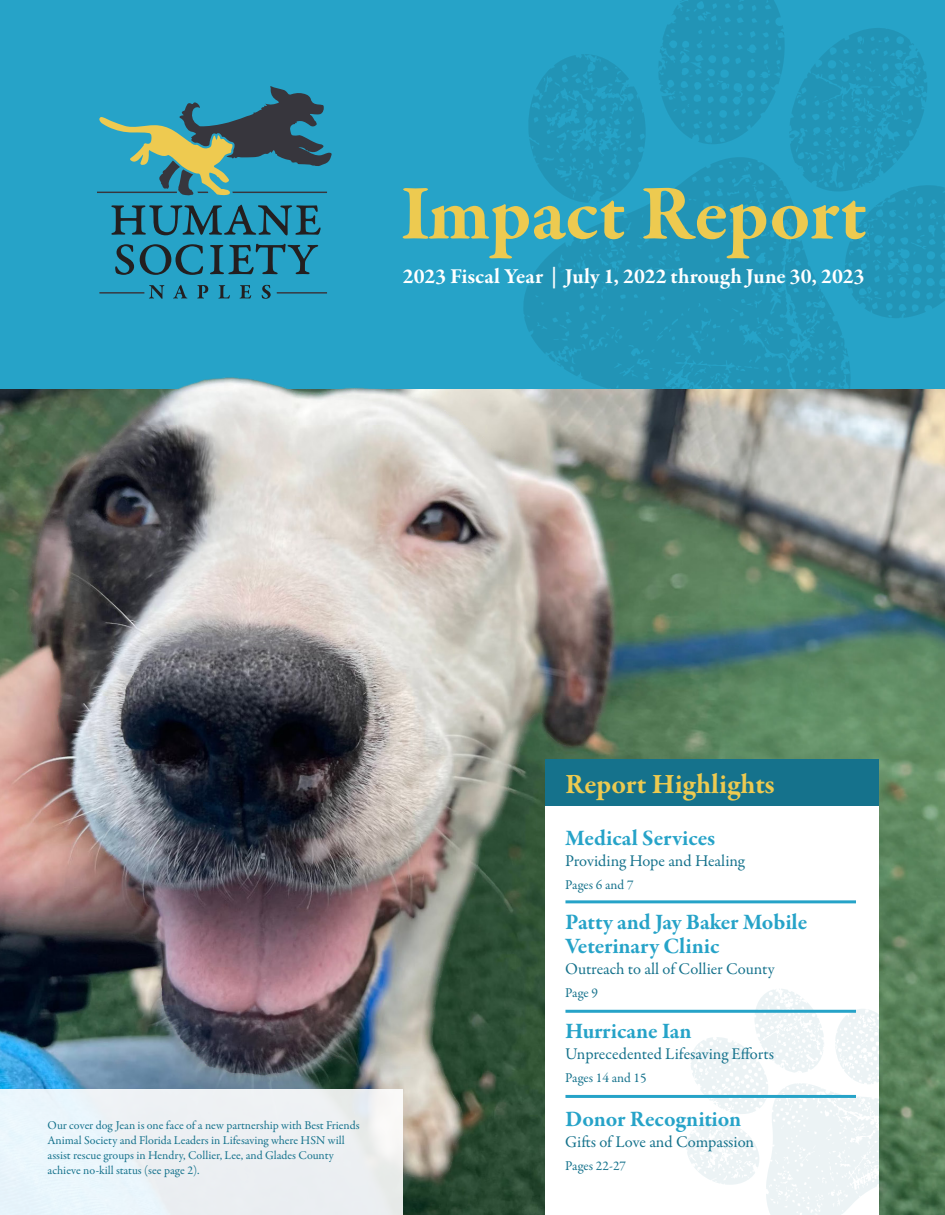
<style>
.page{position:relative;width:945px;height:1215px;background:#fff}
.page>*{position:absolute;margin:0;border:0;box-sizing:border-box;transform-origin:0 0}
.t1{font:700 79.5px "Garamond Premr Pro";letter-spacing:-.005em;color:#edca50}
.t2{font:700 28.5px "Garamond Premr Pro";letter-spacing:-.005em;color:#edca50}
.t3{font:700 22.5px/24px "Garamond Premr Pro";letter-spacing:-.005em;color:#26a3c8}
.t4{font:700 21.75px "Garamond Premr Pro";letter-spacing:-.005em;color:#fff}
.t5{font:16.5px "Garamond Premr Pro";color:#15728c}
.t6{font:13.5px "Garamond Premr Pro";color:#15728c}
.t7{font:12px/15px "Garamond Premr Pro";color:#15728c}
</style>
<div class="page">
<div style="left:0;top:0;width:945px;height:392px;background:#26a3c8"></div>
<svg style="left:523px;top:199px;width:327px;height:173px;fill:#2294b6"></svg>
<svg style="left:794px;top:334px;width:11px;height:21px"></svg>
<svg style="left:547px;top:353px;width:9px;height:9px"></svg>
<svg style="left:527px;top:54px;width:119px;height:149px"></svg>
<svg style="left:658px;top:0;width:287px;height:323px"></svg>
<img style="left:0;top:389px;width:945px;height:826px">
<svg style="left:97px;top:86px;width:235px;height:110px"></svg>
<svg style="left:277px;top:292px;width:50px;height:2px"></svg>
<svg style="left:111px;top:205px;width:210px;height:30px"></svg>
<svg style="left:115px;top:244px;width:19px;height:31px"></svg>
<svg style="left:140px;top:244px;width:63px;height:31px"></svg>
<svg style="left:210px;top:244px;width:108px;height:30px"></svg>
<svg style="left:99px;top:285px;width:65px;height:14px"></svg>
<svg style="left:173px;top:285px;width:14px;height:13px"></svg>
<svg style="left:197px;top:285px;width:11px;height:14px"></svg>
<svg style="left:218px;top:285px;width:12px;height:14px"></svg>
<svg style="left:240px;top:285px;width:11px;height:13px"></svg>
<svg style="left:262px;top:285px;width:9px;height:14px"></svg>
<img style="left:11px;top:372px;width:893px;height:804px">
<div style="left:0;top:1089px;width:402px;height:126px;background:#ecf1f3"></div>
<div style="left:545px;top:805px;width:334px;height:410px;background:#fff"></div>
<svg style="left:686px;top:989px;width:193px;height:226px"></svg>
<div style="left:545px;top:759px;width:334px;height:47px;background:#15728c"></div>
<hr style="left:565px;top:900px;width:291px;height:3px;background:#26a3c8">
<hr style="left:565px;top:1010px;width:291px;height:3px;background:#26a3c8">
<hr style="left:565px;top:1095px;width:291px;height:3px;background:#26a3c8">
<h1 class="t1" style="left:400px;top:164px;width:468px">Impact Report</h1>
<h3 class="t4" style="left:403px;top:263px;width:463px">2023 Fiscal Year | July 1, 2022 through June 30, 2023</h3>
<p class="t7" style="left:48px;top:1118px;width:313px">Our cover dog Jean is one face of a new partnership with Best Friends Animal Society and Florida Leaders in Lifesaving where HSN will assist rescue groups in Hendry, Collier, Lee, and Glades County achieve no-kill status (see page 2).</p>
<h2 class="t2" style="left:565px;top:767px;width:211px">Report Highlights</h2>
<h3 class="t3" style="left:565px;top:826px;width:152px">Medical Services</h3>
<h3 class="t5" style="left:565px;top:851px;width:181px">Providing Hope and Healing</h3>
<p class="t6" style="left:565px;top:877px;width:70px">Pages 6 and 7</p>
<h3 class="t3" style="left:565px;top:910px;width:243px">Patty and Jay Baker Mobile<br>Veterinary Clinic</h3>
<h3 class="t5" style="left:565px;top:958px;width:211px">Outreach to all of Collier County</h3>
<p class="t6" style="left:565px;top:985px;width:34px">Page 9</p>
<h3 class="t3" style="left:565px;top:1019px;width:128px">Hurricane Ian</h3>
<h3 class="t5" style="left:565px;top:1044px;width:210px">Unprecedented Lifesaving Efforts</h3>
<p class="t6" style="left:565px;top:1070px;width:83px">Pages 14 and 15</p>
<h3 class="t3" style="left:565px;top:1107px;width:178px">Donor Recognition</h3>
<h3 class="t5" style="left:565px;top:1132px;width:190px">Gifts of Love and Compassion</h3>
<p class="t6" style="left:565px;top:1158px;width:62px">Pages 22-27</p>
</div>
